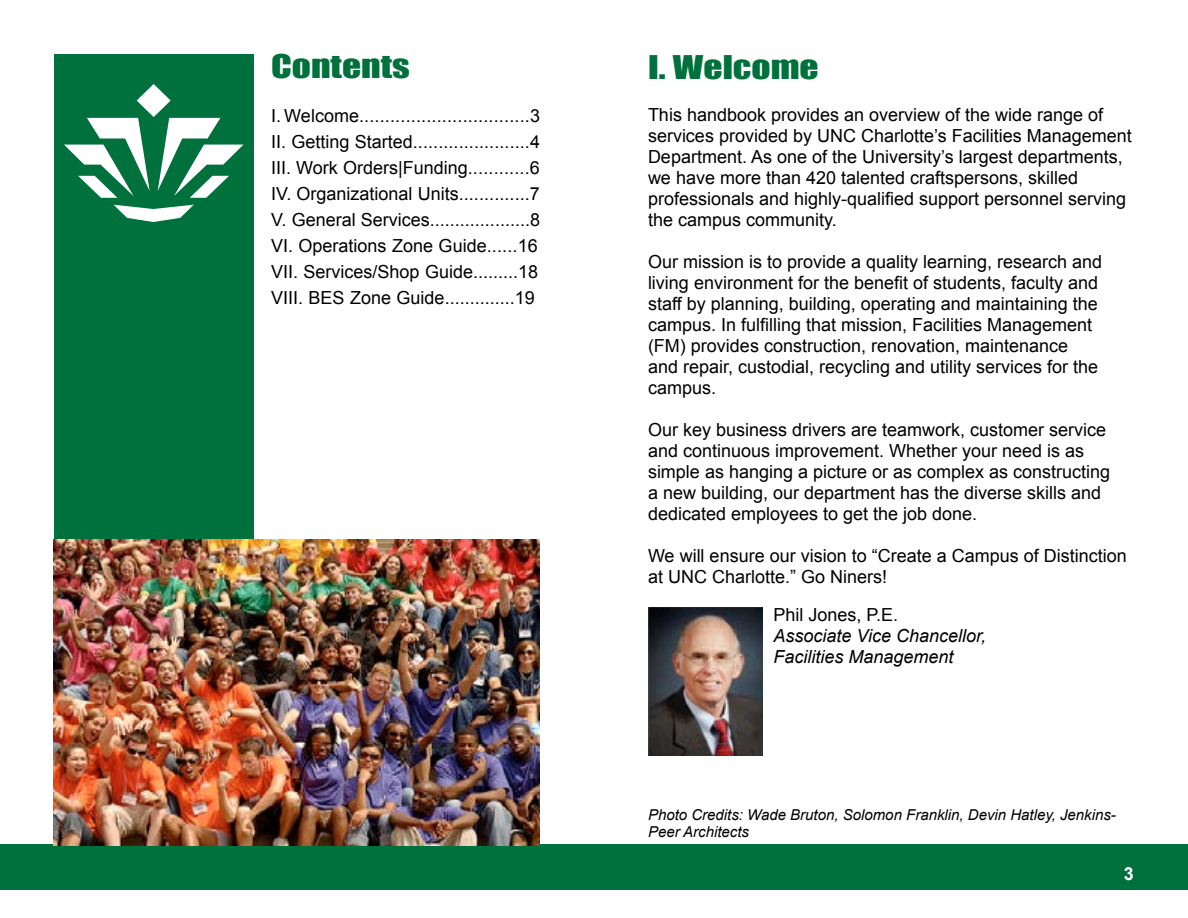
<style>
.page{position:relative;width:1188px;height:918px;background:#fff}
.page>*{position:absolute;margin:0;border:0;box-sizing:border-box;transform-origin:0 0}
.t1{font:30px "Impact";color:#00713d;scale:1.25 1}
.t2{font:18px/21px "Arial";color:#000}
.t3{font:italic 18px/21px "Arial";color:#000}
.t4{font:700 18px "Arial";color:#fff}
.t5{font:italic 15px/16.5px "Arial";color:#000}
</style>
<div class="page">
<div style="left:594px;top:844px;width:594px;height:46px;background:#00713d"></div>
<div style="left:0;top:844px;width:594px;height:46px;background:#00713d"></div>
<div style="left:54px;top:54px;width:199px;height:514px;background:#00713d"></div>
<img style="left:54px;top:539px;width:486px;height:307px">
<img style="left:648px;top:608px;width:114px;height:148px">
<svg style="left:114px;top:205px;width:80px;height:17px"></svg>
<svg style="left:64px;top:84px;width:179px;height:114px"></svg>
<h1 class="t1" style="left:271px;top:43px;width:113px">Contents</h1>
<p class="t2" style="left:271px;top:103px;width:271px;line-height:26px">I. Welcome.................................3<br>II. Getting Started.......................4<br>III. Work Orders|Funding............6<br>IV. Organizational Units..............7<br>V. General Services....................8<br>VI. Operations Zone Guide......16<br>VII. Services/Shop Guide.........18<br>VIII. BES Zone Guide..............19</p>
<h1 class="t1" style="left:648px;top:44px;width:138px">I. Welcome</h1>
<p class="t2" style="left:648px;top:104px;width:485px">This handbook provides an overview of the wide range of services provided by UNC Charlotte’s Facilities Management Department. As one of the University’s largest departments, we have more than 420 talented craftspersons, skilled professionals and highly-qualified support personnel serving the campus community.</p>
<p class="t2" style="left:648px;top:252px;width:456px">Our mission is to provide a quality learning, research and living environment for the benefit of students, faculty and staff by planning, building, operating and maintaining the campus. In fulfilling that mission, Facilities Management (FM) provides construction, renovation, maintenance and repair, custodial, recycling and utility services for the campus.</p>
<p class="t2" style="left:648px;top:420px;width:464px">Our key business drivers are teamwork, customer service and continuous improvement. Whether your need is as simple as hanging a picture or as complex as constructing a new building, our department has the diverse skills and dedicated employees to get the job done.</p>
<p class="t2" style="left:648px;top:546px;width:480px">We will ensure our vision to “Create a Campus of Distinction at UNC Charlotte.” Go Niners!</p>
<p class="t2" style="left:774px;top:604px;width:126px">Phil Jones, P.E.</p>
<p class="t3" style="left:774px;top:625px;width:214px">Associate Vice Chancellor,<br>Facilities Management</p>
<p class="t5" style="left:648px;top:807px;width:469px">Photo Credits: Wade Bruton, Solomon Franklin, Devin Hatley, Jenkins-<br>Peer Architects</p>
<p class="t4" style="left:1124px;top:861px;width:12px">3</p>
</div>
